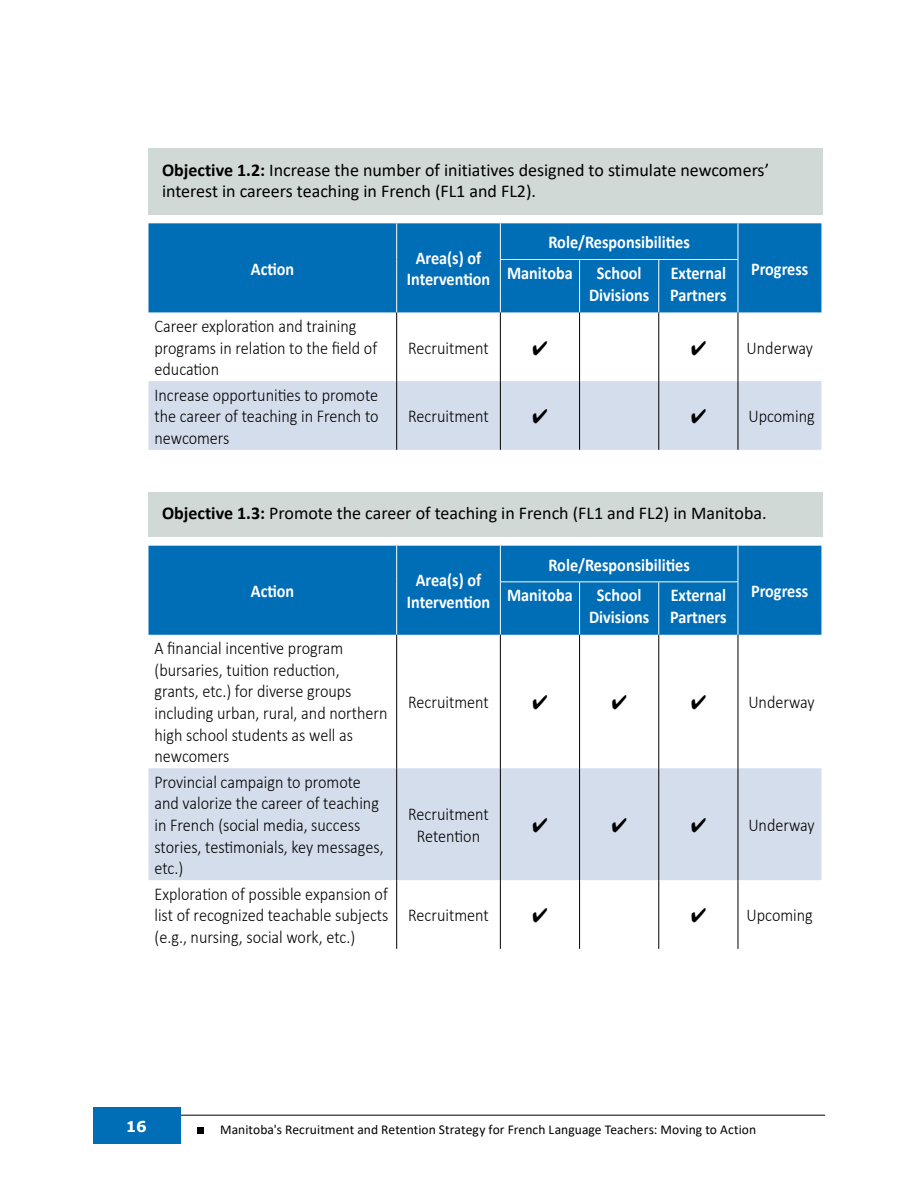
<style>
.page{position:relative;width:918px;height:1188px;background:#fff}
.page>*{position:absolute;margin:0;border:0;box-sizing:border-box;transform-origin:0 0}
.Table_Text{font:300 18px/21.6px "Calibri";color:#000;scale:.9 1}
.Table_Header{font:700 18px/21.6px "Calibri";color:#fff;text-align:center;scale:.9 1}
.Objectives{font:18px/21.6px "Calibri";color:#000}
.Table_Text_Centre{font:300 18px "Calibri";color:#000;scale:.9 1}
.t1{font:700 15px "Verdana";color:#fff}
.t2{font:13.5px "Calibri";letter-spacing:.005em;color:#000}
.s1{font-weight:700}
</style>
<div class="page">
<hr style="left:93px;top:1115px;width:732px;height:1px;background:#000">
<div style="left:93px;top:1107px;width:87px;height:37px;background:#006db7"></div>
<div style="left:198px;top:1127px;width:6px;height:7px;background:#000"></div>
<div style="left:148px;top:148px;width:676px;height:67px;background:#d1d9d6"></div>
<div style="left:148px;top:492px;width:676px;height:45px;background:#d1d9d6"></div>
<div style="left:148px;top:223px;width:673px;height:89px;background:#006db7"></div>
<div style="left:148px;top:381px;width:673px;height:69px;background:#d4ddeb"></div>
<hr style="left:396px;top:223px;width:1px;height:37px;background:#fff">
<hr style="left:396px;top:260px;width:1px;height:52px;background:#fff">
<hr style="left:500px;top:223px;width:1px;height:36px;background:#fff">
<hr style="left:738px;top:223px;width:1px;height:36px;background:#fff">
<hr style="left:500px;top:259px;width:80px;height:1px;background:#fff">
<hr style="left:500px;top:260px;width:1px;height:52px;background:#fff">
<hr style="left:580px;top:259px;width:79px;height:1px;background:#fff">
<hr style="left:579px;top:260px;width:1px;height:52px;background:#fff">
<hr style="left:659px;top:259px;width:79px;height:1px;background:#fff">
<hr style="left:658px;top:260px;width:1px;height:52px;background:#fff">
<hr style="left:738px;top:260px;width:1px;height:52px;background:#fff">
<hr style="left:396px;top:312px;width:1px;height:69px;background:#000">
<hr style="left:500px;top:312px;width:1px;height:69px;background:#000">
<hr style="left:579px;top:312px;width:1px;height:69px;background:#000">
<hr style="left:658px;top:312px;width:1px;height:69px;background:#000">
<hr style="left:738px;top:312px;width:1px;height:69px;background:#000">
<hr style="left:396px;top:381px;width:1px;height:69px;background:#000">
<hr style="left:500px;top:381px;width:1px;height:69px;background:#000">
<hr style="left:579px;top:381px;width:1px;height:69px;background:#000">
<hr style="left:658px;top:381px;width:1px;height:69px;background:#000">
<hr style="left:738px;top:381px;width:1px;height:69px;background:#000">
<div style="left:148px;top:546px;width:673px;height:89px;background:#006db7"></div>
<div style="left:148px;top:768px;width:673px;height:112px;background:#d4ddeb"></div>
<hr style="left:396px;top:546px;width:1px;height:36px;background:#fff">
<hr style="left:396px;top:582px;width:1px;height:53px;background:#fff">
<hr style="left:500px;top:546px;width:1px;height:35px;background:#fff">
<hr style="left:738px;top:546px;width:1px;height:35px;background:#fff">
<hr style="left:500px;top:581px;width:80px;height:1px;background:#fff">
<hr style="left:500px;top:582px;width:1px;height:53px;background:#fff">
<hr style="left:580px;top:581px;width:79px;height:1px;background:#fff">
<hr style="left:579px;top:582px;width:1px;height:53px;background:#fff">
<hr style="left:659px;top:581px;width:79px;height:1px;background:#fff">
<hr style="left:658px;top:582px;width:1px;height:53px;background:#fff">
<hr style="left:738px;top:582px;width:1px;height:53px;background:#fff">
<hr style="left:396px;top:635px;width:1px;height:133px;background:#000">
<hr style="left:500px;top:635px;width:1px;height:133px;background:#000">
<hr style="left:579px;top:635px;width:1px;height:133px;background:#000">
<hr style="left:658px;top:635px;width:1px;height:133px;background:#000">
<hr style="left:738px;top:635px;width:1px;height:133px;background:#000">
<hr style="left:396px;top:768px;width:1px;height:112px;background:#000">
<hr style="left:500px;top:768px;width:1px;height:112px;background:#000">
<hr style="left:579px;top:768px;width:1px;height:112px;background:#000">
<hr style="left:658px;top:768px;width:1px;height:112px;background:#000">
<hr style="left:738px;top:768px;width:1px;height:112px;background:#000">
<hr style="left:396px;top:880px;width:1px;height:69px;background:#000">
<hr style="left:500px;top:880px;width:1px;height:69px;background:#000">
<hr style="left:579px;top:880px;width:1px;height:69px;background:#000">
<hr style="left:658px;top:880px;width:1px;height:69px;background:#000">
<hr style="left:738px;top:880px;width:1px;height:69px;background:#000">
<svg style="left:533px;top:409px;width:14px;height:15px"></svg>
<svg style="left:692px;top:409px;width:14px;height:15px"></svg>
<svg style="left:533px;top:818px;width:14px;height:15px"></svg>
<svg style="left:612px;top:818px;width:14px;height:15px"></svg>
<svg style="left:692px;top:818px;width:14px;height:15px"></svg>
<p class="Objectives" style="left:162px;top:158px;width:609px"><span class="s1">Objective 1.2:</span> Increase the number of initiatives designed to stimulate newcomers’ interest in careers teaching in French (FL1 and FL2).</p>
<h4 class="Table_Header" style="left:251px;top:258px;width:50px">Action</h4>
<h4 class="Table_Header" style="left:407px;top:247px;width:94px">Area(s) of<br>Intervention</h4>
<h4 class="Table_Header" style="left:548px;top:231px;width:159px">Role/Responsibilities</h4>
<h4 class="Table_Header" style="left:507px;top:262px;width:75px">Manitoba</h4>
<h4 class="Table_Header" style="left:751px;top:258px;width:65px">Progress</h4>
<h4 class="Table_Header" style="left:589px;top:262px;width:68px">School<br>Divisions</h4>
<h4 class="Table_Header" style="left:670px;top:262px;width:64px;text-align:left">External<br>Partners</h4>
<p class="Table_Text" style="left:154px;top:315px;width:249px">Career exploration and training programs in relation to the field of education</p>
<p class="Table_Text" style="left:154px;top:384px;width:251px;text-align:justify">Increase opportunities to promote the career of teaching in French to newcomers</p>
<p class="Table_Text_Centre" style="left:408px;top:336px;width:91px">Recruitment</p>
<p class="Table_Text_Centre" style="left:747px;top:336px;width:75px">Underway</p>
<p class="Table_Text_Centre" style="left:408px;top:405px;width:91px">Recruitment</p>
<p class="Table_Text_Centre" style="left:748px;top:405px;width:75px">Upcoming</p>
<p class="Objectives" style="left:162px;top:502px;width:606px"><span class="s1">Objective 1.3:</span> Promote the career of teaching in French (FL1 and FL2) in Manitoba.</p>
<h4 class="Table_Header" style="left:251px;top:580px;width:50px">Action</h4>
<h4 class="Table_Header" style="left:407px;top:569px;width:94px">Area(s) of<br>Intervention</h4>
<h4 class="Table_Header" style="left:548px;top:554px;width:159px">Role/Responsibilities</h4>
<h4 class="Table_Header" style="left:507px;top:584px;width:75px">Manitoba</h4>
<h4 class="Table_Header" style="left:751px;top:580px;width:65px">Progress</h4>
<h4 class="Table_Header" style="left:589px;top:584px;width:68px">School<br>Divisions</h4>
<h4 class="Table_Header" style="left:670px;top:584px;width:64px;text-align:left">External<br>Partners</h4>
<p class="Table_Text" style="left:154px;top:637px;width:261px">A financial incentive program (bursaries, tuition reduction, grants, etc.) for diverse groups including urban, rural, and northern high school students as well as newcomers</p>
<p class="Table_Text" style="left:154px;top:771px;width:256px">Provincial campaign to promote and valorize the career of teaching in French (social media, success stories, testimonials, key messages, etc.)</p>
<p class="Table_Text" style="left:154px;top:883px;width:262px;text-align:justify">Exploration of possible expansion of list of recognized teachable subjects (e.g., nursing, social work, etc.)</p>
<p class="Table_Text_Centre" style="left:408px;top:691px;width:91px">Recruitment</p>
<p class="Table_Text_Centre" style="left:748px;top:691px;width:75px">Underway</p>
<p class="Table_Text_Centre" style="left:408px;top:803px;width:91px">Recruitment</p>
<p class="Table_Text_Centre" style="left:417px;top:825px;width:72px">Retention</p>
<p class="Table_Text_Centre" style="left:748px;top:814px;width:75px">Underway</p>
<p class="Table_Text_Centre" style="left:408px;top:904px;width:91px">Recruitment</p>
<p class="Table_Text_Centre" style="left:747px;top:904px;width:75px">Upcoming</p>
<p class="t1" style="left:126px;top:1116px;width:22px">16</p>
<p class="t2" style="left:220px;top:1120px;width:538px">Manitoba's Recruitment and Retention Strategy for French Language Teachers: Moving to Action</p>
</div>
